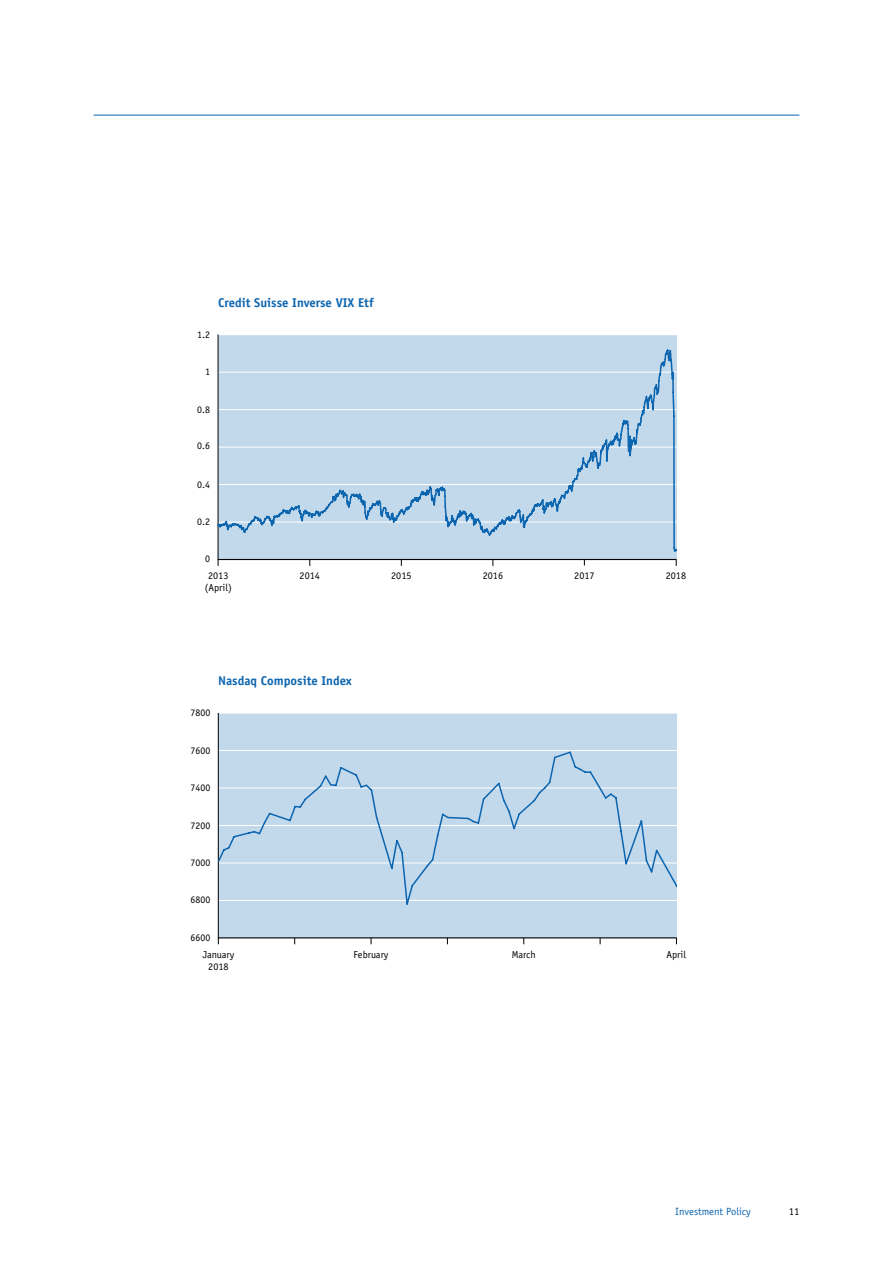
<style>
.page{position:relative;width:893px;height:1263px;background:#fff}
.page>*{position:absolute;margin:0;border:0;box-sizing:border-box;transform-origin:0 0}
.t1{font:700 12.75px "Officina Sans";color:#0c65af}
.t2{font:10.5px "Officina Sans";color:#0c65af}
.t3{font:10.5px "Officina Sans";color:#000}
.t4{font:10.2px/12.1px "Officina Sans";color:#000;text-align:center}
.t5{font:10.05px "Officina Sans";color:#000}
</style>
<div class="page">
<hr style="left:94px;top:115px;width:705px;height:1px;background:#0c65af">
<div style="left:218px;top:335px;width:458px;height:224px;background:#c2d8eb"></div>
<hr style="left:218px;top:559px;width:458px;height:1px;background:#000">
<hr style="left:218px;top:334px;width:1px;height:226px;background:#000">
<svg style="left:217px;top:348px;width:461px;height:205px"></svg>
<div style="left:218px;top:713px;width:459px;height:225px;background:#c2d8eb"></div>
<hr style="left:218px;top:937px;width:459px;height:1px;background:#000">
<hr style="left:218px;top:713px;width:459px;height:1px;background:#fff">
<hr style="left:218px;top:713px;width:1px;height:225px;background:#000">
<svg style="left:217px;top:750px;width:460px;height:156px"></svg>
<p class="t1" style="left:218px;top:295px;width:157px">Credit Suisse Inverse VIX Etf</p>
<p class="t5" style="left:197px;top:329px;width:14px">1.2</p>
<p class="t5" style="left:205px;top:366px;width:6px">1</p>
<p class="t5" style="left:197px;top:404px;width:14px">0.8</p>
<p class="t5" style="left:197px;top:440px;width:14px">0.6</p>
<p class="t5" style="left:197px;top:478px;width:14px">0.4</p>
<p class="t5" style="left:197px;top:516px;width:14px">0.2</p>
<p class="t5" style="left:205px;top:553px;width:6px">0</p>
<p class="t4" style="left:205px;top:570px;width:29px">2013 (April)</p>
<p class="t4" style="left:300px;top:570px;width:22px">2014</p>
<p class="t4" style="left:391px;top:570px;width:22px">2015</p>
<p class="t4" style="left:483px;top:570px;width:22px">2016</p>
<p class="t4" style="left:574px;top:570px;width:22px">2017</p>
<p class="t4" style="left:666px;top:570px;width:22px">2018</p>
<p class="t5" style="left:191px;top:707px;width:21px">7800</p>
<p class="t1" style="left:218px;top:673px;width:135px">Nasdaq Composite Index</p>
<p class="t5" style="left:191px;top:744px;width:21px">7600</p>
<p class="t5" style="left:191px;top:782px;width:21px">7400</p>
<p class="t5" style="left:191px;top:819px;width:21px">7200</p>
<p class="t5" style="left:191px;top:857px;width:21px">7000</p>
<p class="t5" style="left:191px;top:894px;width:21px">6800</p>
<p class="t5" style="left:191px;top:931px;width:21px">6600</p>
<p class="t4" style="left:203px;top:948px;width:33px">January<br>2018</p>
<p class="t4" style="left:354px;top:948px;width:36px">February</p>
<p class="t4" style="left:512px;top:948px;width:25px">March</p>
<p class="t4" style="left:666px;top:948px;width:21px">April</p>
<p class="t2" style="left:675px;top:1205px;width:77px">Investment Policy</p>
<p class="t3" style="left:789px;top:1205px;width:12px">11</p>
</div>
